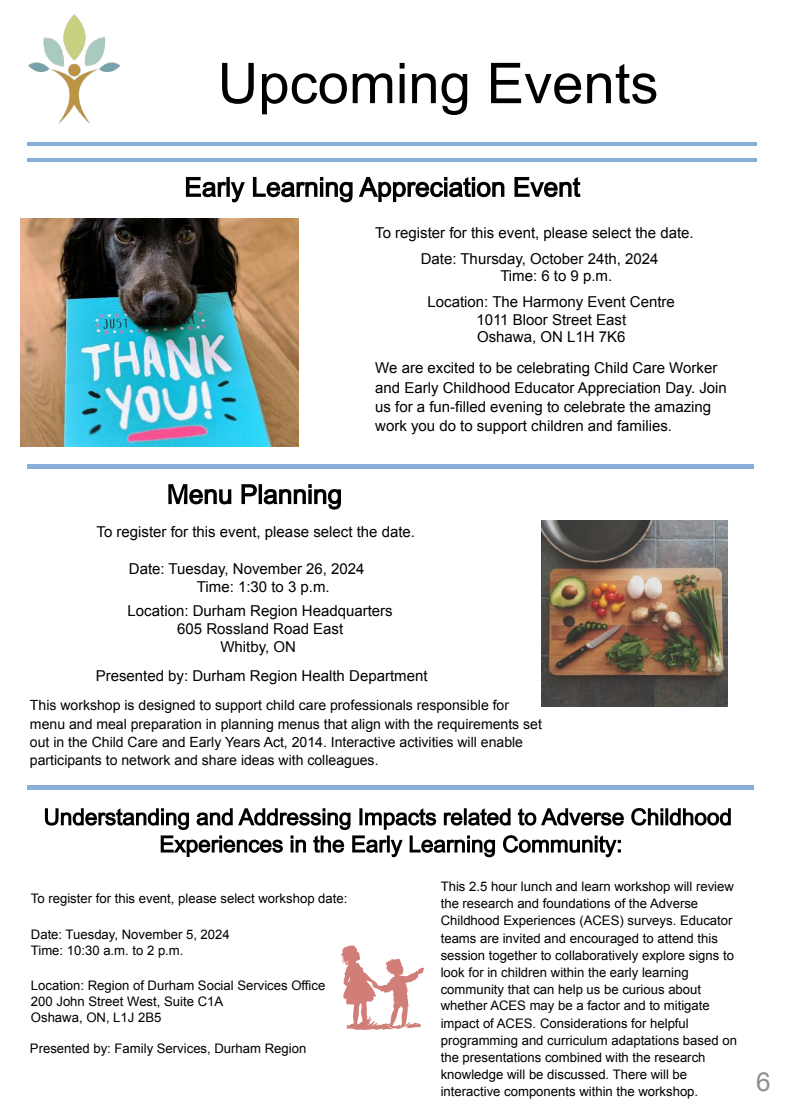
<style>
.page{position:relative;width:788px;height:1114px;background:#fff}
.page>*{position:absolute;margin:0;border:0;box-sizing:border-box;transform-origin:0 0}
.t1{font:56.25px "Arial";color:#000}
.t2{font:26.25px "Arial";color:#8f8f8f}
.t3{font:15px/19.4px "Arial";color:#000}
.t4{font:14px/18.4px "Arial";color:#000}
.t5{font:13.12px/17px "Arial";color:#000}
</style>
<div class="page">
<hr style="left:27px;top:143px;width:67px;height:3px;background:#87afd7">
<hr style="left:27px;top:158px;width:67px;height:3px;background:#87afd7">
<hr style="left:83px;top:143px;width:68px;height:3px;background:#87afd7">
<hr style="left:83px;top:158px;width:68px;height:3px;background:#87afd7">
<hr style="left:139px;top:143px;width:68px;height:3px;background:#87afd7">
<hr style="left:139px;top:158px;width:68px;height:3px;background:#87afd7">
<hr style="left:195px;top:143px;width:68px;height:3px;background:#87afd7">
<hr style="left:195px;top:158px;width:68px;height:3px;background:#87afd7">
<hr style="left:252px;top:143px;width:67px;height:3px;background:#87afd7">
<hr style="left:252px;top:158px;width:67px;height:3px;background:#87afd7">
<hr style="left:308px;top:143px;width:68px;height:3px;background:#87afd7">
<hr style="left:308px;top:158px;width:68px;height:3px;background:#87afd7">
<hr style="left:364px;top:143px;width:68px;height:3px;background:#87afd7">
<hr style="left:364px;top:158px;width:68px;height:3px;background:#87afd7">
<hr style="left:421px;top:143px;width:67px;height:3px;background:#87afd7">
<hr style="left:421px;top:158px;width:67px;height:3px;background:#87afd7">
<hr style="left:477px;top:143px;width:67px;height:3px;background:#87afd7">
<hr style="left:477px;top:158px;width:67px;height:3px;background:#87afd7">
<hr style="left:533px;top:143px;width:68px;height:3px;background:#87afd7">
<hr style="left:533px;top:158px;width:68px;height:3px;background:#87afd7">
<hr style="left:589px;top:143px;width:68px;height:3px;background:#87afd7">
<hr style="left:589px;top:158px;width:68px;height:3px;background:#87afd7">
<hr style="left:646px;top:143px;width:67px;height:3px;background:#87afd7">
<hr style="left:646px;top:158px;width:67px;height:3px;background:#87afd7">
<hr style="left:702px;top:143px;width:54px;height:3px;background:#87afd7">
<hr style="left:702px;top:158px;width:54px;height:3px;background:#87afd7">
<hr style="left:27px;top:464px;width:173px;height:4px;background:#87afd7">
<hr style="left:200px;top:464px;width:174px;height:4px;background:#87afd7">
<hr style="left:374px;top:464px;width:174px;height:4px;background:#87afd7">
<hr style="left:548px;top:464px;width:173px;height:4px;background:#87afd7">
<hr style="left:721px;top:464px;width:32px;height:4px;background:#87afd7">
<img style="left:28px;top:14px;width:93px;height:110px">
<hr style="left:27px;top:785px;width:173px;height:4px;background:#87afd7">
<hr style="left:200px;top:785px;width:174px;height:4px;background:#87afd7">
<hr style="left:374px;top:785px;width:174px;height:4px;background:#87afd7">
<hr style="left:548px;top:785px;width:173px;height:4px;background:#87afd7">
<hr style="left:721px;top:785px;width:32px;height:4px;background:#87afd7">
<svg style="left:186px;top:177px;width:166px;height:25px"></svg>
<svg style="left:359px;top:177px;width:221px;height:25px"></svg>
<img style="left:21px;top:219px;width:277px;height:228px">
<svg style="left:168px;top:484px;width:173px;height:25px"></svg>
<img style="left:541px;top:520px;width:186px;height:186px">
<svg style="left:45px;top:808px;width:685px;height:49px"></svg>
<svg style="left:341px;top:945px;width:83px;height:85px"></svg>
<h1 class="t1" style="left:218px;top:52px;width:442px">Upcoming Events</h1>
<p class="t3" style="left:421px;top:219px;width:274px;line-height:26px;text-indent:-45px">To register for this event, please select the date.<br>Date: Thursday, October 24th, 2024</p>
<p class="t3" style="left:427px;top:263px;width:249px;line-height:25.4px;text-indent:73px">Time: 6 to 9 p.m.<br>Location: The Harmony Event Centre</p>
<p class="t3" style="left:476px;top:310px;width:151px;line-height:17.9px">1011 Bloor Street East<br>Oshawa, ON L1H 7K6</p>
<p class="t3" style="left:375px;top:358px;width:353px">We are excited to be celebrating Child Care Worker and Early Childhood Educator Appreciation Day. Join us for a fun-filled evening to celebrate the amazing work you do to support children and families.</p>
<p class="t3" style="left:97px;top:522px;width:320px">To register for this event, please select the date.</p>
<p class="t3" style="left:197px;top:560px;width:169px;line-height:17.9px;text-indent:-68px">Date: Tuesday, November 26, 2024<br>Time: 1:30 to 3 p.m.</p>
<p class="t3" style="left:128px;top:602px;width:267px;line-height:17.8px;text-align:center">Location: Durham Region Headquarters<br>605 Rossland Road East<br>Whitby, ON</p>
<p class="t3" style="left:96px;top:666px;width:333px">Presented by: Durham Region Health Department</p>
<p class="t4" style="left:30px;top:696px;width:513px">This workshop is designed to support child care professionals responsible for menu and meal preparation in planning menus that align with the requirements set out in the Child Care and Early Years Act, 2014. Interactive activities will enable participants to network and share ideas with colleagues.</p>
<p class="t5" style="left:31px;top:890px;width:318px">To register for this event, please select workshop date:</p>
<p class="t5" style="left:31px;top:926px;width:200px;line-height:15.9px">Date: Tuesday, November 5, 2024<br>Time: 10:30 a.m. to 2 p.m.</p>
<p class="t5" style="left:31px;top:977px;width:296px;line-height:15.9px">Location: Region of Durham Social Services Office<br>200 John Street West, Suite C1A<br>Oshawa, ON, L1J 2B5</p>
<p class="t5" style="left:30px;top:1040px;width:278px">Presented by: Family Services, Durham Region</p>
<p class="t5" style="left:440px;top:878px;width:298px">This 2.5 hour lunch and learn workshop will review the research and foundations of the Adverse Childhood Experiences (ACES) surveys. Educator teams are invited and encouraged to attend this session together to collaboratively explore signs to look for in children within the early learning community that can help us be curious about whether ACES may be a factor and to mitigate impact of ACES. Considerations for helpful programming and curriculum adaptations based on the presentations combined with the research knowledge will be discussed. There will be interactive components within the workshop.</p>
<h2 class="t2" style="left:756px;top:1067px;width:16px">6</h2>
</div>
